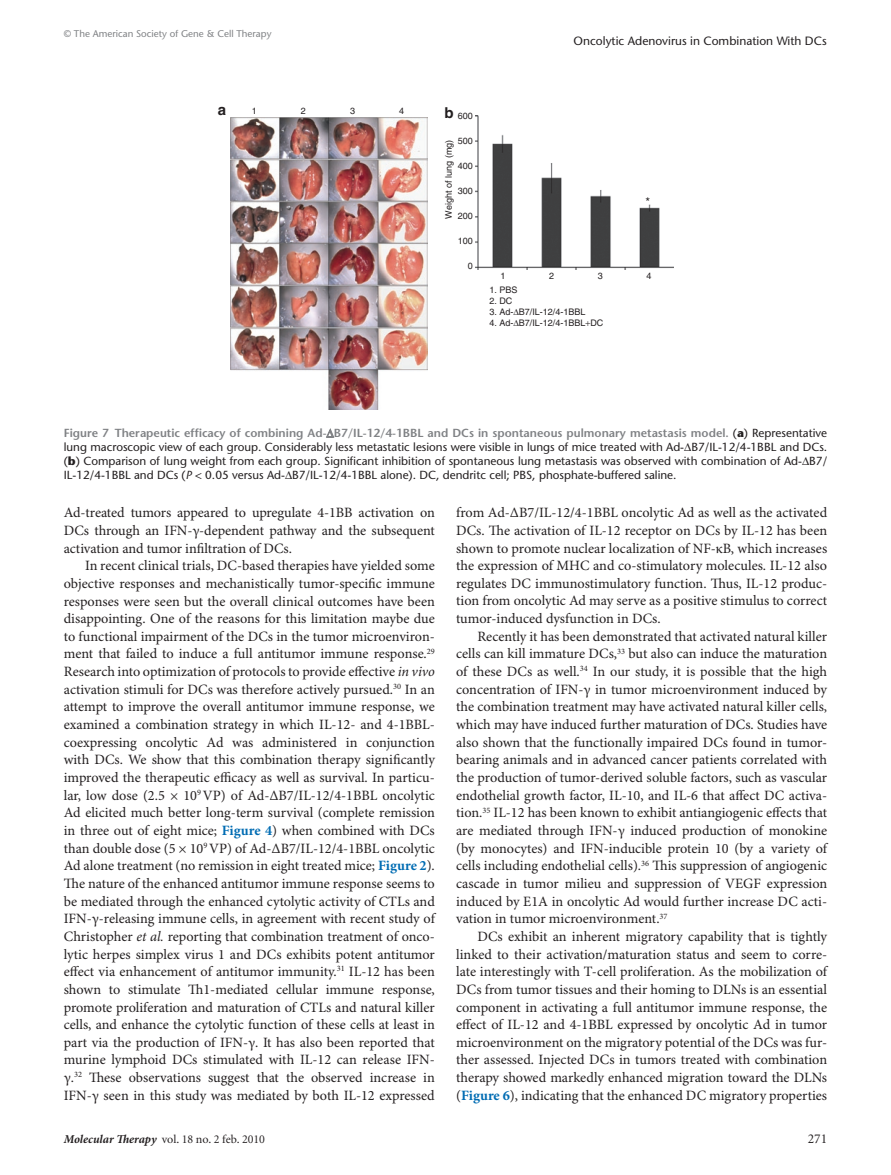
<style>
.page{position:relative;width:891px;height:1175px;background:#fff}
.page>*{position:absolute;margin:0;border:0;box-sizing:border-box;transform-origin:0 0}
.t1{font:700 15px "Helvetica";color:#231f20}
.t2{font:14.25px/17.7px "Minion Pro";color:#231f20;text-align:justify}
.t3{font:13.5px "Minion";color:#231f20}
.t4{font:12px "Stone Sans";color:#231f20}
.t5{font:12px "Minion";color:#231f20}
.t6{font:12px "Helvetica";color:#231f20}
.t7{font:11.7px/14.1px "Stone Sans";color:#231f20;text-align:justify}
.t8{font:600 11.7px "ITC Stone Sans";color:#808285}
.t9{font:9.75px "Stone Sans";color:#808285}
.t10{font:9px "Helvetica";color:#231f20}
.s1{font-weight:700;font-size:15px}
.s2{font-family:"Stone Sans";font-weight:400;color:#231f20}
.s3{font-family:"Stone Sans";font-weight:700;color:#231f20}
.s4{font-weight:700}
.s5{font-style:italic}
.s6{font-weight:700;color:#006cb3}
.s7{font-family:"Minion Pro";font-weight:700;font-style:italic}
</style>
<div class="page">
<img style="left:230px;top:117px;width:197px;height:293px">
<img style="left:476px;top:116px;width:197px;height:153px">
<svg style="left:326px;top:429px;width:8px;height:8px"></svg>
<p class="t9" style="left:64px;top:28px;width:209px">© The American Society of Gene &amp; Cell Therapy</p>
<p class="t1" style="left:218px;top:100px;width:10px">a</p>
<p class="t10" style="left:252px;top:106px;width:7px">1</p>
<p class="t10" style="left:301px;top:106px;width:7px">2</p>
<p class="t10" style="left:350px;top:106px;width:7px">3</p>
<p class="t10" style="left:399px;top:106px;width:7px">4</p>
<p class="t4" style="left:574px;top:34px;width:255px">Oncolytic Adenovirus in Combination With DCs</p>
<p class="t10" style="left:444px;top:111px;width:30px"><span class="s1">b</span> 600</p>
<p class="t10" style="left:458px;top:136px;width:17px">500</p>
<p class="t10" style="left:443px;top:218px;width:80px;rotate:-90deg">Weight of lung (mg)</p>
<p class="t10" style="left:458px;top:161px;width:17px">400</p>
<p class="t10" style="left:458px;top:186px;width:17px">300</p>
<p class="t10" style="left:458px;top:211px;width:17px">200</p>
<p class="t10" style="left:458px;top:235px;width:17px">100</p>
<p class="t10" style="left:468px;top:260px;width:7px">0</p>
<p class="t6" style="left:646px;top:195px;width:6px">*</p>
<p class="t10" style="left:500px;top:270px;width:7px">1</p>
<p class="t10" style="left:549px;top:270px;width:7px">2</p>
<p class="t10" style="left:598px;top:270px;width:7px">3</p>
<p class="t10" style="left:646px;top:270px;width:7px">4</p>
<p class="t10" style="left:489px;top:285px;width:30px">1. PBS</p>
<p class="t10" style="left:489px;top:295px;width:25px">2. DC</p>
<p class="t10" style="left:489px;top:306px;width:98px">3. Ad-∆B7/IL-12/4-1BBL</p>
<p class="t10" style="left:489px;top:317px;width:115px">4. Ad-∆B7/IL-12/4-1BBL DC</p>
<p class="t8" style="left:64px;top:426px;width:765px">Figure 7 Therapeutic efficacy of combining Ad- B7/IL-12/4-1BBL and DCs in spontaneous pulmonary metastasis model. <span class="s2">(</span><span class="s3">a</span><span class="s2">) Representative</span></p>
<p class="t7" style="left:64px;top:440px;width:765px">lung macroscopic view of each group. Considerably less metastatic lesions were visible in lungs of mice treated with Ad- B7/IL-12/4-1BBL and DCs. (<span class="s4">b</span>) Comparison of lung weight from each group. Significant inhibition of spontaneous lung metastasis was observed with combination of Ad- B7/ IL-12/4-1BBL and DCs (<span class="s5">P</span> &lt; 0.05 versus Ad- B7/IL-12/4-1BBL alone). DC, dendritc cell; PBS, phosphate-buffered saline.</p>
<p class="t2" style="left:64px;top:504px;width:373px">Ad-treated tumors appeared to upregulate 4-1BB activation on DCs through an IFN-γ-dependent pathway and the subsequent activation and tumor infiltration of DCs.</p>
<p class="t2" style="left:64px;top:557px;width:373px;text-indent:21px">In recent clinical trials, DC-based therapies have yielded some objective responses and mechanistically tumor-specific immune responses were seen but the overall clinical outcomes have been disappointing. One of the reasons for this limitation maybe due to functional impairment of the DCs in the tumor microenviron&shy;ment that failed to induce a full antitumor immune response.<sup>29<br></sup>Research into optimization of protocols to provide effective <span class="s5">in vivo </span>activation stimuli for DCs was therefore actively pursued.<sup>30</sup> In an attempt to improve the overall antitumor immune response, we examined a combination strategy in which IL-12- and 4-1BBL&shy;coexpressing oncolytic Ad was administered in conjunction with DCs. We show that this combination therapy significantly improved the therapeutic efficacy as well as survival. In particu&shy;lar, low dose (2.5 × 10<sup>9</sup> VP) of Ad-ΔB7/IL-12/4-1BBL oncolytic Ad elicited much better long-term survival (complete remission in three out of eight mice; <span class="s6">Figure 4</span>) when combined with DCs than double dose (5 × 10<sup>9</sup> VP) of Ad-ΔB7/IL-12/4-1BBL oncolytic Ad alone treatment (no remission in eight treated mice; <span class="s6">Figure 2</span>).<br>The nature of the enhanced antitumor immune response seems to be mediated through the enhanced cytolytic activity of CTLs and IFN-γ-releasing immune cells, in agreement with recent study of Christopher <span class="s5">et al.</span> reporting that combination treatment of onco&shy;lytic herpes simplex virus 1 and DCs exhibits potent antitumor effect via enhancement of antitumor immunity.<sup>31</sup> IL-12 has been shown to stimulate Th1-mediated cellular immune response, promote proliferation and maturation of CTLs and natural killer cells, and enhance the cytolytic function of these cells at least in part via the production of IFN-γ. It has also been reported that murine lymphoid DCs stimulated with IL-12 can release IFN&shy;γ.<sup>32</sup> These observations suggest that the observed increase in IFN-γ seen in this study was mediated by both IL-12 expressed</p>
<p class="t2" style="left:456px;top:504px;width:373px">from Ad-ΔB7/IL-12/4-1BBL oncolytic Ad as well as the activated DCs. The activation of IL-12 receptor on DCs by IL-12 has been shown to promote nuclear localization of NF-κB, which increases the expression of MHC and co-stimulatory molecules. IL-12 also regulates DC immunostimulatory function. Thus, IL-12 produc&shy;tion from oncolytic Ad may serve as a positive stimulus to correct tumor-induced dysfunction in DCs.</p>
<p class="t2" style="left:456px;top:628px;width:373px;text-indent:21px">Recently it has been demonstrated that activated natural killer cells can kill immature DCs,<sup>33</sup> but also can induce the maturation of these DCs as well.<sup>34</sup> In our study, it is possible that the high concentration of IFN-γ in tumor microenvironment induced by the combination treatment may have activated natural killer cells, which may have induced further maturation of DCs. Studies have also shown that the functionally impaired DCs found in tumor&shy;bearing animals and in advanced cancer patients correlated with the production of tumor-derived soluble factors, such as vascular endothelial growth factor, IL-10, and IL-6 that affect DC activa&shy;tion.<sup>35</sup> IL-12 has been known to exhibit antiangiogenic effects that are mediated through IFN-γ induced production of monokine (by monocytes) and IFN-inducible protein 10 (by a variety of cells including endothelial cells).<sup>36</sup> This suppression of angiogenic cascade in tumor milieu and suppression of VEGF expression induced by E1A in oncolytic Ad would further increase DC acti&shy;vation in tumor microenvironment.<sup>37</sup></p>
<p class="t2" style="left:456px;top:928px;width:373px;text-indent:21px">DCs exhibit an inherent migratory capability that is tightly linked to their activation/maturation status and seem to corre&shy;late interestingly with T-cell proliferation. As the mobilization of DCs from tumor tissues and their homing to DLNs is an essential component in activating a full antitumor immune response, the effect of IL-12 and 4-1BBL expressed by oncolytic Ad in tumor microenvironment on the migratory potential of the DCs was fur&shy;ther assessed. Injected DCs in tumors treated with combination therapy showed markedly enhanced migration toward the DLNs (<span class="s6">Figure 6</span>), indicating that the enhanced DC migratory properties</p>
<p class="t5" style="left:64px;top:1133px;width:203px"><span class="s7">Molecular Therapy</span> vol. 18 no. 2 feb. 2010</p>
<p class="t3" style="left:808px;top:1132px;width:21px">271</p>
</div>
